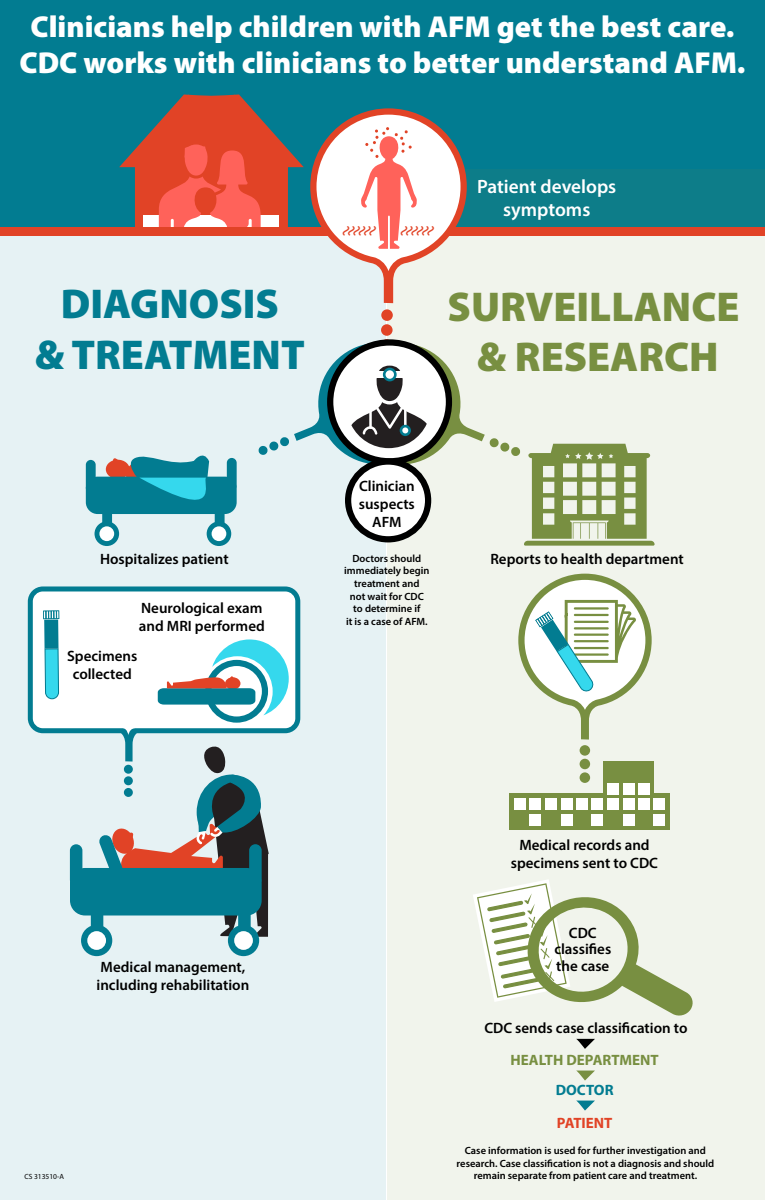
<style>
.page{position:relative;width:765px;height:1200px;background:#fff}
.page>*{position:absolute;margin:0;border:0;box-sizing:border-box;transform-origin:0 0}
.t1{font:900 41.75px/50.1px "Myriad Pro";color:#788f41;text-align:center}
.t2{font:900 41.75px/50.1px "Myriad Pro";color:#027c91;text-align:center}
.t3{font:900 30.38px/36.5px "Myriad Pro";color:#fff;text-align:center}
.t4{font:20px "Myriad Pro";color:#e14326}
.t5{font:600 19.25px/23.1px "Myriad Pro";color:#fff;text-align:center}
.t6{font:600 15px/18px "Myriad Pro";color:#000;text-align:center}
.t7{font:700 15px "Myriad Pro";color:#788f41}
.t8{font:700 15px "Myriad Pro";color:#e14326}
.t9{font:700 15px "Myriad Pro";color:#027c91}
.t10{font:600 10.5px/12.6px "Myriad Pro";color:#000;text-align:center}
.t11{font:7.5px "Myriad Pro";color:#000}
</style>
<div class="page">
<div style="left:0;top:0;width:765px;height:234px;background:#027c91"></div>
<div style="left:0;top:168px;width:386px;height:1031px;background:#e6f2f4"></div>
<div style="left:387px;top:169px;width:377px;height:1030px;background:#f1f4ec"></div>
<svg style="left:28px;top:586px;width:272px;height:147px;background:#c0dee3"></svg>
<div style="left:381px;top:309px;width:12px;height:12px;background:#e14326;border-radius:50%"></div>
<div style="left:381px;top:324px;width:12px;height:12px;background:#e14326;border-radius:50%"></div>
<svg style="left:45px;top:648px;width:14px;height:51px"></svg>
<div style="left:44px;top:619px;width:15px;height:29px;background:#027c91"></div>
<div style="left:86px;top:476px;width:151px;height:38px;background:#027c91;border-radius:12px"></div>
<div style="left:227px;top:458px;width:10px;height:32px;background:#027c91;border-radius:5px"></div>
<div style="left:86px;top:460px;width:10px;height:32px;background:#027c91;border-radius:5px"></div>
<svg style="left:95px;top:455px;width:136px;height:91px"></svg>
<svg style="left:68px;top:610px;width:221px;height:346px"></svg>
<div style="left:124px;top:764px;width:9px;height:9px;background:#027c91;border-radius:50%"></div>
<div style="left:124px;top:776px;width:9px;height:9px;background:#027c91;border-radius:50%"></div>
<div style="left:124px;top:788px;width:9px;height:8px;background:#027c91;border-radius:50%"></div>
<div style="left:580px;top:745px;width:10px;height:10px;background:#788f41;border-radius:50%"></div>
<div style="left:580px;top:758px;width:10px;height:11px;background:#788f41;border-radius:50%"></div>
<div style="left:580px;top:772px;width:10px;height:10px;background:#788f41;border-radius:50%"></div>
<svg style="left:258px;top:334px;width:397px;height:211px"></svg>
<svg style="left:119px;top:94px;width:185px;height:133px"></svg>
<div style="left:0;top:227px;width:765px;height:9px;background:#e14326"></div>
<svg style="left:310px;top:108px;width:157px;height:195px"></svg>
<div style="left:603px;top:794px;width:66px;height:36px;background:#788f41"></div>
<div style="left:603px;top:761px;width:51px;height:33px;background:#788f41"></div>
<div style="left:608px;top:798px;width:11px;height:12px;background:#fff"></div>
<div style="left:623px;top:798px;width:12px;height:12px;background:#fff"></div>
<div style="left:608px;top:783px;width:11px;height:11px;background:#fff"></div>
<div style="left:623px;top:783px;width:12px;height:11px;background:#fff"></div>
<div style="left:638px;top:798px;width:12px;height:12px;background:#fff"></div>
<div style="left:638px;top:783px;width:12px;height:11px;background:#fff"></div>
<div style="left:623px;top:813px;width:12px;height:12px;background:#fff"></div>
<div style="left:654px;top:798px;width:11px;height:12px;background:#fff"></div>
<div style="left:654px;top:813px;width:11px;height:12px;background:#fff"></div>
<div style="left:509px;top:794px;width:94px;height:36px;background:#788f41"></div>
<div style="left:561px;top:798px;width:11px;height:12px;background:#fff"></div>
<div style="left:576px;top:798px;width:12px;height:12px;background:#fff"></div>
<div style="left:561px;top:813px;width:11px;height:12px;background:#fff"></div>
<div style="left:530px;top:798px;width:11px;height:12px;background:#fff"></div>
<div style="left:545px;top:798px;width:11px;height:12px;background:#fff"></div>
<div style="left:514px;top:798px;width:11px;height:12px;background:#fff"></div>
<div style="left:530px;top:813px;width:11px;height:12px;background:#fff"></div>
<div style="left:591px;top:798px;width:12px;height:12px;background:#fff"></div>
<div style="left:591px;top:814px;width:12px;height:11px;background:#fff"></div>
<svg style="left:473px;top:879px;width:221px;height:138px"></svg>
<svg style="left:576px;top:1069px;width:19px;height:11px"></svg>
<svg style="left:576px;top:1037px;width:19px;height:11px"></svg>
<svg style="left:576px;top:1099px;width:19px;height:11px"></svg>
<div style="left:348px;top:461px;width:80px;height:78px;background:#fff;border-radius:50%"></div>
<div style="left:345px;top:458px;width:86px;height:84px;border:6px solid #000;border-radius:50%"></div>
<svg style="left:43px;top:610px;width:16px;height:9px"></svg>
<svg style="left:518px;top:573px;width:134px;height:166px"></svg>
<h1 class="t3" style="left:19px;top:9px;width:728px">Clinicians help children with AFM get the best care.<br>CDC works with clinicians to better understand AFM.</h1>
<h3 class="t2" style="left:35px;top:280px;width:271px">DIAGNOSIS<br>&amp; TREATMENT</h3>
<h3 class="t4" style="left:341px;top:234px;width:29px;rotate:-54deg">~~~~~~</h3>
<h3 class="t4" style="left:399px;top:234px;width:29px;rotate:-54deg">~~~~ ~~</h3>
<h2 class="t5" style="left:477px;top:175px;width:141px">Patient develops symptoms</h2>
<h3 class="t1" style="left:448px;top:282px;width:294px">SURVEILLANCE &amp; RESEARCH</h3>
<p class="t6" style="left:359px;top:476px;width:58px">Clinician suspects<br>AFM</p>
<p class="t10" style="left:344px;top:551px;width:87px">Doctors should immediately begin treatment and<br>not wait for CDC to determine if<br>it is a case of AFM.</p>
<p class="t6" style="left:100px;top:549px;width:130px">Hospitalizes patient</p>
<p class="t6" style="left:490px;top:549px;width:195px">Reports to health department</p>
<p class="t6" style="left:139px;top:598px;width:127px;text-align:left">Neurological exam and MRI performed</p>
<p class="t6" style="left:67px;top:646px;width:72px">Specimens collected</p>
<p class="t6" style="left:97px;top:957px;width:154px;text-align:left">Medical management, including rehabilitation</p>
<p class="t6" style="left:511px;top:836px;width:149px">Medical records and specimens sent to CDC</p>
<p class="t6" style="left:554px;top:924px;width:58px;line-height:16.2px">CDC classiÿes the case</p>
<p class="t6" style="left:484px;top:1018px;width:205px">CDC sends case classiÿcation to</p>
<p class="t7" style="left:511px;top:1049px;width:150px">HEALTH DEPARTMENT</p>
<p class="t9" style="left:556px;top:1079px;width:59px">DOCTOR</p>
<p class="t8" style="left:557px;top:1112px;width:57px">PATIENT</p>
<p class="t10" style="left:457px;top:1143px;width:259px">Case information is used for further investigation and research. Case classiÿcation is not a diagnosis and should</p>
<p class="t11" style="left:24px;top:1171px;width:41px">CS 313510-A</p>
<p class="t10" style="left:474px;top:1169px;width:225px">remain separate from patient care and treatment.</p>
</div>
